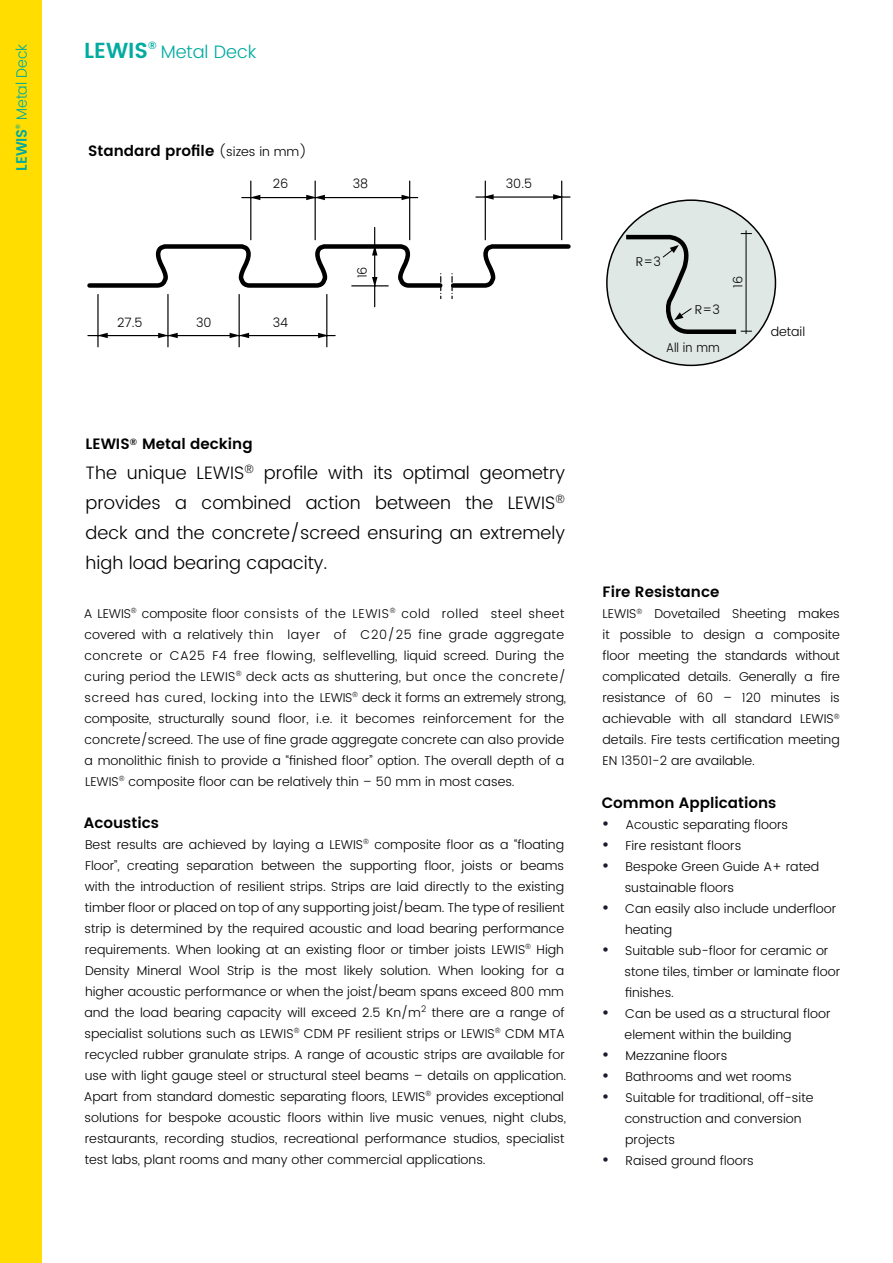
<style>
.page{position:relative;width:893px;height:1263px;background:#fff}
.page>*{position:absolute;margin:0;border:0;box-sizing:border-box;transform-origin:0 0}
.t1{font:600 21.75px "Poppins";color:#00aba0}
.t2{font:300 18px/30px "Poppins";color:#000;text-align:justify}
.t3{font:300 18px "Poppins";color:#00aba0}
.t4{font:600 15px "Poppins";color:#000}
.t5{font:300 15px "Poppins";letter-spacing:-.01em;color:#00aba0;scale:.96 1}
.t6{font:600 15px "Poppins";letter-spacing:-.01em;color:#00aba0;scale:.96 1}
.t7{font:300 12.75px/21px "Poppins";color:#000}
.t8{font:300 12.75px "Poppins";color:#000;scale:.91 1}
.t9{font:600 6.15px "Poppins";color:#00aba0;scale:.96 1}
.s1{font-weight:300;font-size:12.75px}
.s2{font-weight:500;font-size:16.5px;color:#1e1b2f}
</style>
<div class="page">
<div style="left:0;top:0;width:41px;height:1263px;background:#fd0"></div>
<hr style="left:167px;top:294px;width:2px;height:53px;background:#000">
<hr style="left:97px;top:294px;width:2px;height:53px;background:#000">
<hr style="left:239px;top:294px;width:1px;height:53px;background:#000">
<hr style="left:326px;top:294px;width:1px;height:53px;background:#000">
<hr style="left:250px;top:181px;width:1px;height:59px;background:#000">
<hr style="left:315px;top:181px;width:1px;height:59px;background:#000">
<hr style="left:409px;top:181px;width:1px;height:59px;background:#000">
<hr style="left:485px;top:181px;width:1px;height:59px;background:#000">
<hr style="left:561px;top:181px;width:1px;height:59px;background:#000">
<hr style="left:374px;top:227px;width:1px;height:80px;background:#000">
<hr style="left:88px;top:335px;width:247px;height:1px;background:#000">
<hr style="left:242px;top:197px;width:176px;height:1px;background:#000">
<svg style="left:318px;top:333px;width:10px;height:5px"></svg>
<svg style="left:87px;top:242px;width:484px;height:57px"></svg>
<svg style="left:402px;top:195px;width:10px;height:5px"></svg>
<svg style="left:553px;top:194px;width:10px;height:6px"></svg>
<svg style="left:484px;top:194px;width:10px;height:6px"></svg>
<svg style="left:306px;top:195px;width:19px;height:5px"></svg>
<svg style="left:250px;top:195px;width:10px;height:5px"></svg>
<svg style="left:230px;top:333px;width:19px;height:5px"></svg>
<svg style="left:158px;top:333px;width:20px;height:5px"></svg>
<svg style="left:97px;top:333px;width:11px;height:5px"></svg>
<hr style="left:476px;top:196px;width:94px;height:2px;background:#000">
<div style="left:607px;top:200px;width:168px;height:165px;background:#dfe8e4;border-radius:50%"></div>
<hr style="left:746px;top:230px;width:1px;height:104px;background:#000">
<svg style="left:622px;top:233px;width:130px;height:103px"></svg>
<p class="t5" style="left:11px;top:120px;width:80px;rotate:-90deg">Metal Deck</p>
<p class="t9" style="left:13px;top:129px;width:6px;rotate:-90deg">®</p>
<p class="t6" style="left:10px;top:171px;width:45px;rotate:-90deg">LEWIS</p>
<h1 class="t1" style="left:84px;top:34px;width:74px">LEWIS<sup>®</sup></h1>
<h2 class="t3" style="left:161px;top:39px;width:97px">Metal Deck</h2>
<p class="t4" style="left:88px;top:140px;width:220px">Standard profile <span class="s1">(sizes in mm)</span></p>
<p class="t7" style="left:273px;top:174px;width:17px">26</p>
<p class="t7" style="left:353px;top:174px;width:17px">38</p>
<p class="t7" style="left:506px;top:174px;width:28px">30.5</p>
<p class="t7" style="left:117px;top:313px;width:27px">27.5</p>
<p class="t7" style="left:196px;top:313px;width:17px">30</p>
<p class="t7" style="left:273px;top:313px;width:17px">34</p>
<p class="t7" style="left:352px;top:278px;width:13px;rotate:-90deg">16</p>
<p class="t4" style="left:86px;top:433px;width:169px">LEWIS<sup>®</sup> Metal decking</p>
<h2 class="t2" style="left:86px;top:459px;width:481px">The unique LEWIS<sup>®</sup> profile with its optimal geometry provides a combined action between the LEWIS<sup>® </sup>deck and the concrete/screed ensuring an extremely high load bearing capacity.</h2>
<p class="t7" style="left:84px;top:603px;width:484px">A LEWIS<sup>®</sup> composite floor consists of the LEWIS<sup>®</sup> cold rolled steel sheet covered with a relatively thin layer of C20/25 fine grade aggregate concrete or CA25 F4 free flowing, selflevelling, liquid screed. During the curing period the LEWIS<sup>®</sup> deck acts as shuttering, but once the concrete/ screed has cured, locking into the LEWIS<sup>®</sup> deck it forms an extremely strong, composite, structurally sound floor, i.e. it becomes reinforcement for the concrete/screed. The use of fine grade aggregate concrete can also provide a monolithic finish to provide a “finished floor” option. The overall depth of a LEWIS<sup>®</sup> composite floor can be relatively thin – 50 mm in most cases.</p>
<p class="t4" style="left:84px;top:811px;width:76px">Acoustics</p>
<p class="t7" style="left:84px;top:834px;width:484px">Best results are achieved by laying a LEWIS<sup>®</sup> composite floor as a “floating Floor”, creating separation between the supporting floor, joists or beams with the introduction of resilient strips. Strips are laid directly to the existing timber floor or placed on top of any supporting joist/beam. The type of resilient strip is determined by the required acoustic and load bearing performance requirements. When looking at an existing floor or timber joists LEWIS<sup>®</sup> High Density Mineral Wool Strip is the most likely solution. When looking for a higher acoustic performance or when the joist/beam spans exceed 800 mm and the load bearing capacity will exceed 2.5 Kn/m<sup>2</sup> there are a range of specialist solutions such as LEWIS<sup>®</sup> CDM PF resilient strips or LEWIS<sup>®</sup> CDM MTA recycled rubber granulate strips. A range of acoustic strips are available for use with light gauge steel or structural steel beams – details on application.<br>Apart from standard domestic separating floors, LEWIS<sup>®</sup> provides exceptional solutions for bespoke acoustic floors within live music venues, night clubs, restaurants, recording studios, recreational performance studios, specialist test labs, plant rooms and many other commercial applications.</p>
<p class="t7" style="left:636px;top:251px;width:26px">R=3</p>
<p class="t7" style="left:695px;top:300px;width:26px">R=3</p>
<p class="t8" style="left:666px;top:338px;width:60px">All in mm</p>
<p class="t7" style="left:728px;top:288px;width:13px;rotate:-90deg">16</p>
<p class="t7" style="left:771px;top:321px;width:36px">detail</p>
<p class="t4" style="left:603px;top:580px;width:118px">Fire Resistance</p>
<p class="t7" style="left:602px;top:604px;width:239px;text-align:justify">LEWIS<sup>®</sup> Dovetailed Sheeting makes it possible to design a composite floor meeting the standards without complicated details. Generally a fire resistance of 60 – 120 minutes is achievable with all standard LEWIS<sup>® </sup>details. Fire tests certification meeting EN 13501-2 are available.</p>
<p class="t4" style="left:602px;top:791px;width:176px">Common Applications</p>
<p class="t7" style="left:602px;top:814px;width:188px"><span class="s2">•</span> Acoustic separating floors</p>
<p class="t7" style="left:602px;top:835px;width:141px"><span class="s2">•</span> Fire resistant floors</p>
<p class="t7" style="left:625px;top:856px;width:196px;text-indent:-23px"><span class="s2">•</span> Bespoke Green Guide A+ rated sustainable floors</p>
<p class="t7" style="left:625px;top:898px;width:213px;text-indent:-23px"><span class="s2">•</span> Can easily also include underfloor heating</p>
<p class="t7" style="left:625px;top:940px;width:217px;text-indent:-23px"><span class="s2">•</span> Suitable sub-floor for ceramic or stone tiles, timber or laminate floor finishes.</p>
<p class="t7" style="left:625px;top:1003px;width:207px;text-indent:-23px"><span class="s2">•</span> Can be used as a structural floor element within the building</p>
<p class="t7" style="left:602px;top:1045px;width:127px"><span class="s2">•</span> Mezzanine floors</p>
<p class="t7" style="left:602px;top:1066px;width:191px"><span class="s2">•</span> Bathrooms and wet rooms</p>
<p class="t7" style="left:625px;top:1087px;width:190px;text-indent:-23px"><span class="s2">•</span> Suitable for traditional, off-site construction and conversion projects</p>
<p class="t7" style="left:602px;top:1150px;width:154px"><span class="s2">•</span> Raised ground floors</p>
</div>
